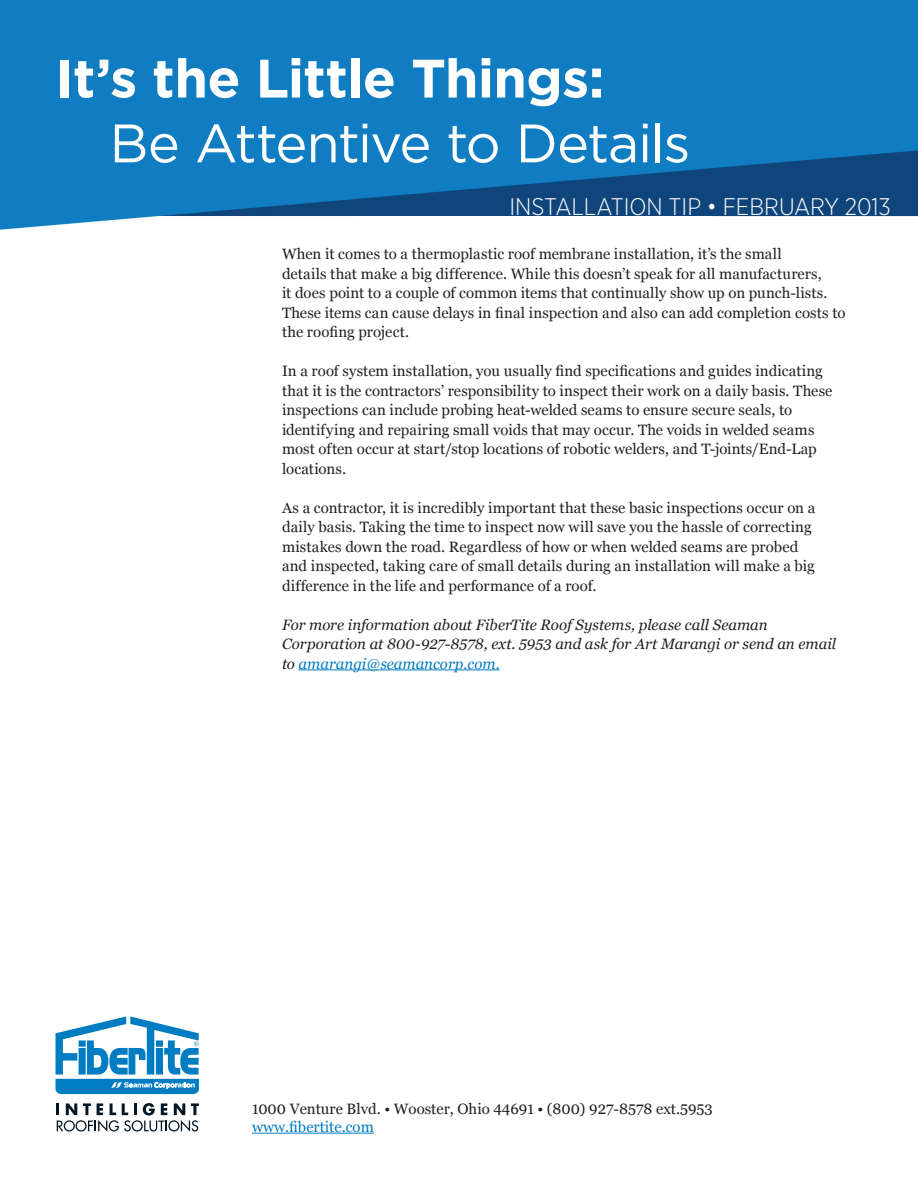
<style>
.page{position:relative;width:918px;height:1188px;background:#fff}
.page>*{position:absolute;margin:0;border:0;box-sizing:border-box;transform-origin:0 0}
.t1{font:700 54px "Gotham";letter-spacing:-.015em;color:#fff}
.t2{font:54px "Gotham";letter-spacing:-.03em;color:#fff}
.t3{font:300 24px "Gotham Narrow";color:#fff}
.t4{font:15px/19.5px "Georgia";letter-spacing:.005em;color:#231f20}
.t5{font:italic 15px/19.5px "Georgia";color:#231f20}
.t6{font:15px "Georgia";color:#007cc2}
.s1{color:#007cc2}
</style>
<div class="page">
<img style="left:0;top:0;width:918px;height:1133px">
<svg style="left:56px;top:1103px;width:143px;height:29px"></svg>
<svg style="left:56px;top:1016px;width:143px;height:78px"></svg>
<hr style="left:252px;top:1133px;width:122px;height:1px;background:#007cc2">
<hr style="left:299px;top:670px;width:201px;height:1px;background:#007cc2">
<h1 class="t1" style="left:56px;top:43px;width:551px">It’s the Little Things:</h1>
<h1 class="t2" style="left:110px;top:109px;width:582px">Be Attentive to Details</h1>
<h2 class="t3" style="left:509px;top:192px;width:383px">INSTALLATION TIP • FEBRUARY 2013</h2>
<p class="t4" style="left:282px;top:244px;width:565px">When it comes to a thermoplastic roof membrane installation, it’s the small<br>details that make a big difference. While this doesn’t speak for all manufacturers,<br>it does point to a couple of common items that continually show up on punch-lists.<br>These items can cause delays in final inspection and also can add completion costs to the roofing project.</p>
<p class="t4" style="left:282px;top:361px;width:552px">In a roof system installation, you usually find specifications and guides indicating that it is the contractors’ responsibility to inspect their work on a daily basis. These inspections can include probing heat-welded seams to ensure secure seals, to identifying and repairing small voids that may occur. The voids in welded seams most often occur at start/stop locations of robotic welders, and T-joints/End-Lap locations.</p>
<p class="t4" style="left:282px;top:498px;width:535px">As a contractor, it is incredibly important that these basic inspections occur on a daily basis. Taking the time to inspect now will save you the hassle of correcting mistakes down the road. Regardless of how or when welded seams are probed and inspected, taking care of small details during an installation will make a big difference in the life and performance of a roof.</p>
<p class="t5" style="left:282px;top:615px;width:556px">For more information about FiberTite Roof Systems, please call Seaman<br>Corporation at 800-927-8578, ext. 5953 and ask for Art Marangi or send an email to <span class="s1">amarangi@seamancorp.com.</span></p>
<p class="t4" style="left:252px;top:1099px;width:462px">1000 Venture Blvd. • Wooster, Ohio 44691 • (800) 927-8578 ext.5953</p>
<p class="t6" style="left:252px;top:1118px;width:123px">www.fibertite.com</p>
</div>
